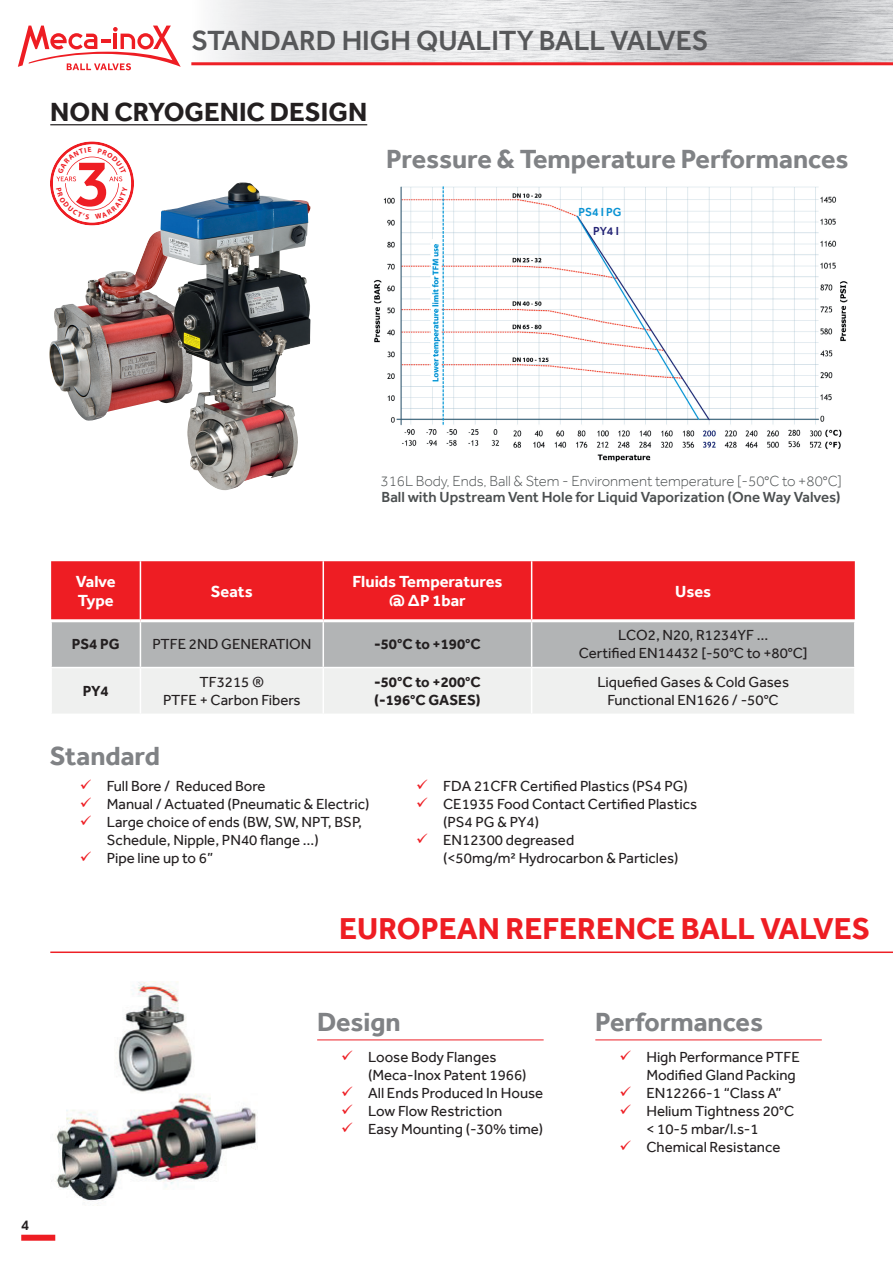
<style>
.page{position:relative;width:893px;height:1263px;background:#fff}
.page>*{position:absolute;margin:0;border:0;box-sizing:border-box;transform-origin:0 0}
.t1{font:700 31.05px "Effra";color:#ee1d23}
.t2{font:500 28.5px "Effra";color:#57585a}
.t3{font:700 27px "Effra";color:#808285}
.t4{font:700 27px "Effra";color:#231f20}
.t5{font:700 16.5px/19.8px "Effra";color:#fff;text-align:center}
.t6{font:700 16.5px/19.8px "Effra";letter-spacing:-.02em;color:#fff}
.t7{font:15px/18px "Effra";color:#231f20}
.t8{font:300 15px "Effra";color:#4b4f50}
.t9{font:500 15px "Effra";color:#4b4f50}
.t10{font:700 15px/18px "Effra";color:#231f20}
.t11{font:500 15px "Effra";color:#231f20}
.t12{font:500 12px "Effra";color:#0892d3}
.t13{font:500 12px "Effra";color:#242375}
.s1{color:#ee1d23}
</style>
<div class="page">
<svg style="left:18px;top:26px;width:163px;height:44px"></svg>
<hr style="left:191px;top:62px;width:702px;height:3px;background:#ee2026">
<hr style="left:50px;top:124px;width:317px;height:1px;background:#231f20">
<img style="left:373px;top:186px;width:475px;height:276px">
<img style="left:49px;top:200px;width:261px;height:221px">
<img style="left:160px;top:183px;width:138px;height:307px">
<div style="left:21px;top:1235px;width:34px;height:6px;background:#ee1d23"></div>
<hr style="left:317px;top:1040px;width:227px;height:1px;background:#ee2026">
<hr style="left:595px;top:1040px;width:227px;height:1px;background:#ee2026">
<hr style="left:50px;top:951px;width:843px;height:2px;background:#ee2026">
<img style="left:55px;top:981px;width:202px;height:225px">
<div style="left:51px;top:561px;width:804px;height:58px;background:#ee1d23"></div>
<svg style="left:52px;top:622px;width:802px;height:91px"></svg>
<hr style="left:140px;top:561px;width:1px;height:58px;background:#fff">
<hr style="left:323px;top:561px;width:1px;height:58px;background:#fff">
<hr style="left:140px;top:622px;width:1px;height:45px;background:#fff">
<hr style="left:323px;top:622px;width:1px;height:45px;background:#fff">
<hr style="left:140px;top:668px;width:1px;height:45px;background:#fff">
<hr style="left:323px;top:668px;width:1px;height:45px;background:#fff">
<hr style="left:531px;top:622px;width:1px;height:45px;background:#fff">
<hr style="left:50px;top:667px;width:90px;height:1px;background:#fff">
<hr style="left:140px;top:667px;width:183px;height:1px;background:#fff">
<hr style="left:323px;top:667px;width:209px;height:1px;background:#fff">
<hr style="left:532px;top:667px;width:324px;height:1px;background:#fff">
<hr style="left:531px;top:668px;width:1px;height:45px;background:#fff">
<hr style="left:531px;top:561px;width:1px;height:58px;background:#fff">
<svg style="left:50px;top:141px;width:84px;height:84px"></svg>
<h2 class="t2" style="left:191px;top:24px;width:519px">STANDARD HIGH QUALITY BALL VALVES</h2>
<h3 class="t4" style="left:50px;top:95px;width:318px">NON CRYOGENIC DESIGN</h3>
<h3 class="t3" style="left:386px;top:143px;width:464px">Pressure &amp; Temperature Performances</h3>
<p class="t12" style="left:578px;top:205px;width:45px">PS4 I PG</p>
<p class="t13" style="left:593px;top:224px;width:27px">PY4 I</p>
<p class="t8" style="left:380px;top:472px;width:463px">316L Body, Ends, Ball &amp; Stem - Environment temperature [-50°C to +80°C]</p>
<p class="t9" style="left:381px;top:488px;width:461px">Ball with Upstream Vent Hole for Liquid Vaporization (One Way Valves)</p>
<p class="t6" style="left:76px;top:571px;width:41px">Valve<br>Type</p>
<p class="t5" style="left:211px;top:581px;width:43px">Seats</p>
<p class="t5" style="left:352px;top:571px;width:152px">Fluids Temperatures @ ∆P 1bar</p>
<p class="t5" style="left:675px;top:581px;width:37px">Uses</p>
<p class="t10" style="left:72px;top:635px;width:49px">PS4 PG</p>
<p class="t7" style="left:152px;top:635px;width:161px">PTFE 2ND GENERATION</p>
<p class="t10" style="left:374px;top:635px;width:108px">-50°C to +190°C</p>
<p class="t7" style="left:579px;top:626px;width:230px;text-align:center">LCO2, N20, R1234YF …<br>Certified EN14432 [-50°C to +80°C]</p>
<p class="t10" style="left:83px;top:682px;width:28px">PY4</p>
<p class="t7" style="left:163px;top:673px;width:139px;text-align:center">TF3215 ®<br>PTFE + Carbon Fibers</p>
<p class="t10" style="left:374px;top:673px;width:108px">-50°C to +200°C (-196°C GASES)</p>
<p class="t7" style="left:597px;top:673px;width:193px;text-align:center">Liquefied Gases &amp; Cold Gases<br>Functional EN1626 / -50°C</p>
<h3 class="t3" style="left:50px;top:740px;width:112px">Standard</h3>
<p class="t7" style="left:80px;top:776px;width:187px"><span class="s1">✓</span> Full Bore / Reduced Bore</p>
<p class="t7" style="left:80px;top:794px;width:291px"><span class="s1">✓</span> Manual / Actuated (Pneumatic &amp; Electric)</p>
<p class="t7" style="left:107px;top:812px;width:257px;text-indent:-27px"><span class="s1">✓</span> Large choice of ends (BW, SW, NPT, BSP,<br>Schedule, Nipple, PN40 flange …)</p>
<p class="t7" style="left:80px;top:848px;width:135px"><span class="s1">✓</span> Pipe line up to 6”</p>
<p class="t7" style="left:416px;top:776px;width:273px"><span class="s1">✓</span> FDA 21CFR Certified Plastics (PS4 PG)</p>
<p class="t7" style="left:443px;top:794px;width:256px;text-indent:-27px"><span class="s1">✓</span> CE1935 Food Contact Certified Plastics (PS4 PG &amp; PY4)</p>
<p class="t7" style="left:443px;top:830px;width:237px;text-indent:-27px"><span class="s1">✓</span> EN12300 degreased<br>(&lt;50mg/m² Hydrocarbon &amp; Particles)</p>
<h1 class="t1" style="left:339px;top:910px;width:532px">EUROPEAN REFERENCE BALL VALVES</h1>
<p class="t11" style="left:21px;top:1216px;width:10px">4</p>
<h3 class="t3" style="left:317px;top:1006px;width:85px">Design</h3>
<p class="t7" style="left:368px;top:1048px;width:160px;text-indent:-27px"><span class="s1">✓</span> Loose Body Flanges (Meca-Inox Patent 1966)</p>
<p class="t7" style="left:341px;top:1084px;width:204px"><span class="s1">✓</span> All Ends Produced In House</p>
<p class="t7" style="left:341px;top:1102px;width:163px"><span class="s1">✓</span> Low Flow Restriction</p>
<p class="t7" style="left:341px;top:1120px;width:204px"><span class="s1">✓</span> Easy Mounting (-30% time)</p>
<h3 class="t3" style="left:595px;top:1006px;width:169px">Performances</h3>
<p class="t7" style="left:619px;top:1048px;width:182px;text-align:right"><span class="s1">✓</span> High Performance PTFE<br>Modified Gland Packing</p>
<p class="t7" style="left:619px;top:1084px;width:164px"><span class="s1">✓</span> EN12266-1 “Class A”</p>
<p class="t7" style="left:619px;top:1102px;width:176px;text-align:center"><span class="s1">✓</span> Helium Tightness 20°C &lt; 10-5 mbar/l.s-1</p>
<p class="t7" style="left:619px;top:1138px;width:163px"><span class="s1">✓</span> Chemical Resistance</p>
</div>
